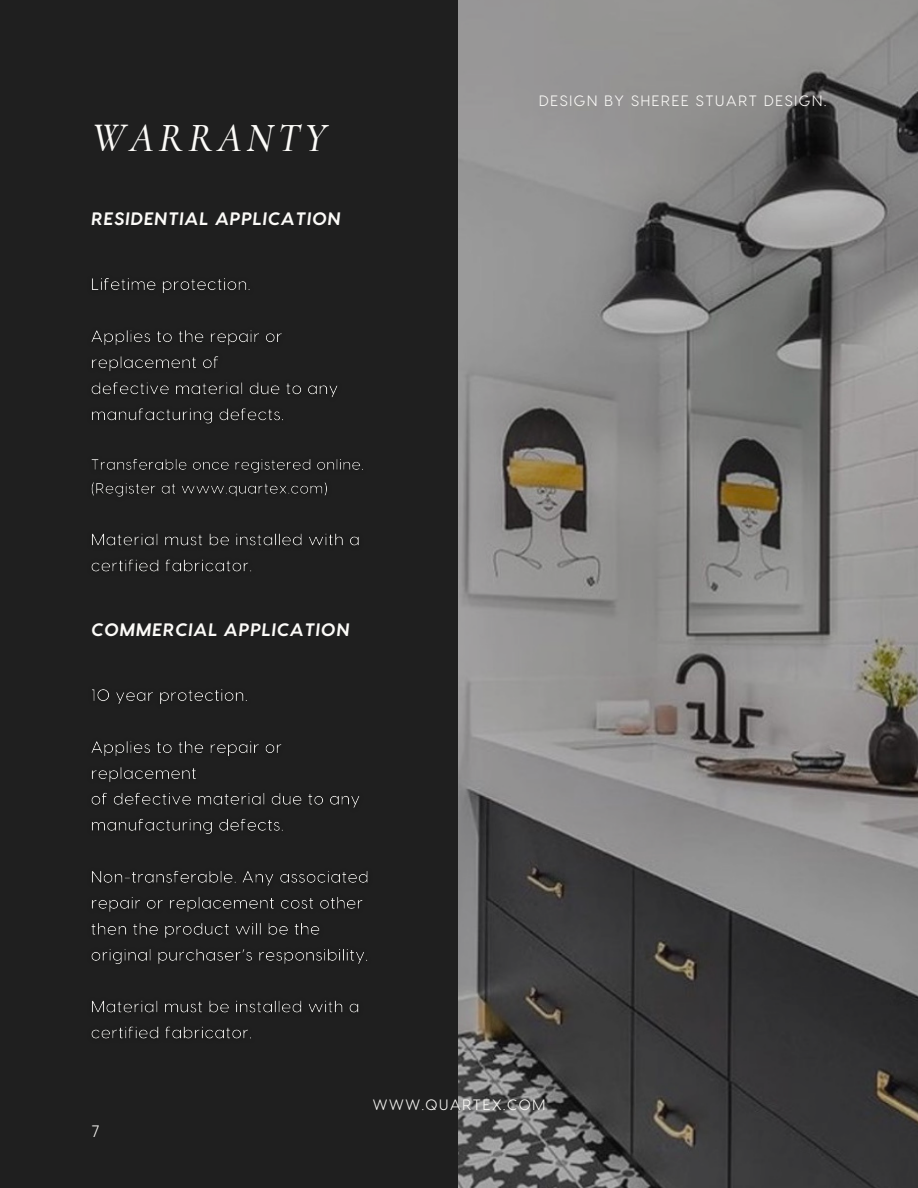
<style>
.page{position:relative;width:918px;height:1188px;background:#1f1f1f}
.page>*{position:absolute;margin:0;border:0;box-sizing:border-box;transform-origin:0 0}
.t1{font:italic 500 40.5px "Cormorant Garamond";letter-spacing:.11em;color:#fcfbf8}
.t2{font:italic 700 18px "Visby CF";letter-spacing:.05em;color:#fcfbf8}
.t3{font:16.5px "Visby CF";color:#fcfbf8}
.t4{font:15px "Visby CF";letter-spacing:.11em;color:#fcfbf8}
</style>
<div class="page">
<img style="left:459px;top:0;width:459px;height:1188px">
<img style="left:91px;top:278px;width:272px;height:294px">
<img style="left:91px;top:689px;width:277px;height:350px">
<p class="t1" style="left:92px;top:113px;width:236px">WARRANTY</p>
<p class="t2" style="left:92px;top:207px;width:251px">RESIDENTIAL APPLICATION</p>
<p class="t2" style="left:92px;top:618px;width:260px">COMMERCIAL APPLICATION</p>
<p class="t4" style="left:539px;top:91px;width:289px">DESIGN BY SHEREE STUART DESIGN.</p>
<p class="t3" style="left:92px;top:1121px;width:9px">7</p>
<p class="t4" style="left:373px;top:1095px;width:174px">WWW.QUARTEX.COM</p>
</div>
